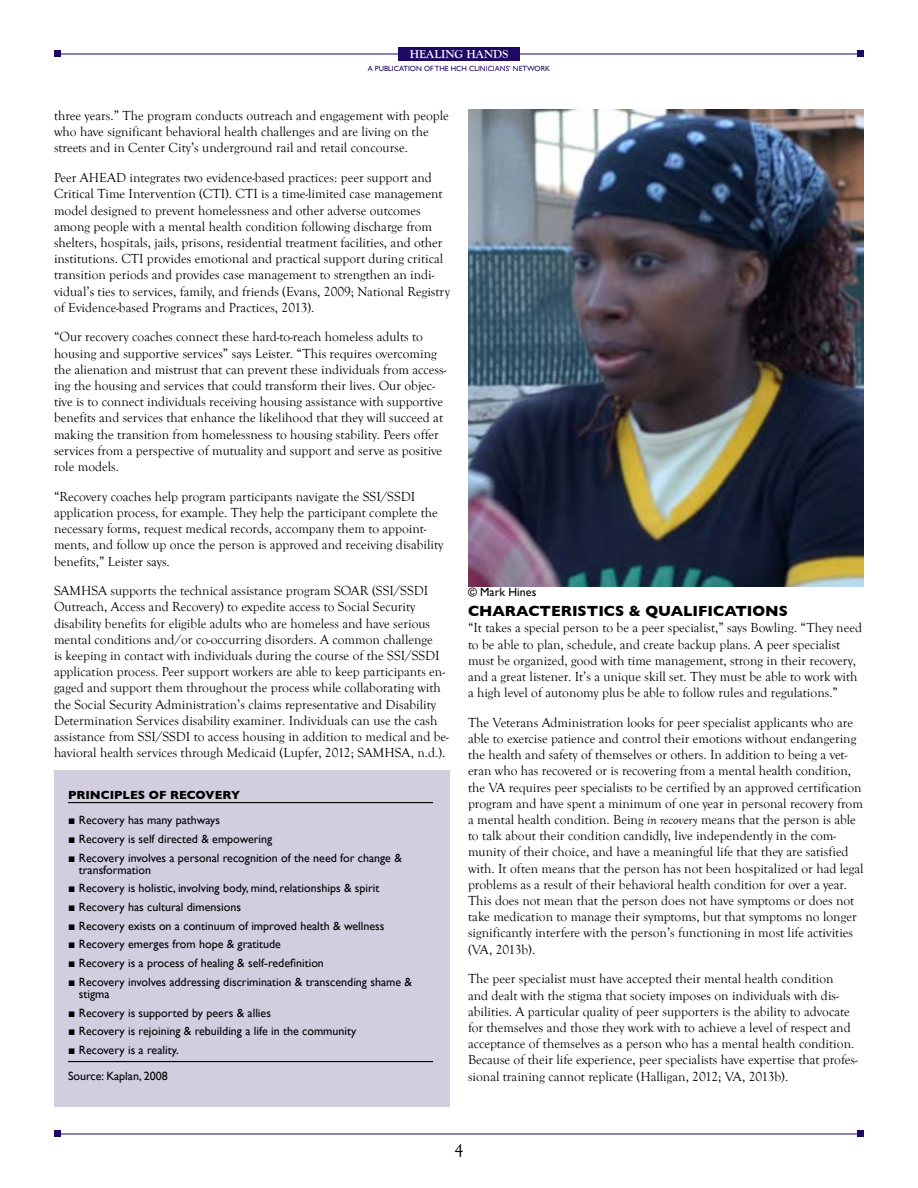
<style>
.page{position:relative;width:918px;height:1188px;background:#fff}
.page>*{position:absolute;margin:0;border:0;box-sizing:border-box;transform-origin:0 0}
.t1{font:18px "Goudy Old Style T";color:#000}
.t2{font:700 15px "Gill Sans";color:#000}
.t3{font:13.5px/16.2px "Goudy Old Style T";color:#000}
.t4{font:12px/12px "Gill Sans";color:#000}
.t5{font:700 12px "Gill Sans";color:#000}
.t6{font:700 12px "Goudy Old Style T";color:#fff}
.t7{font:7.5px "Gill Sans";color:#1d0964}
.s1{font-family:"Arial"}
.s2{font-style:italic}
</style>
<div class="page">
<hr style="left:54px;top:54px;width:810px;height:1px;background:#1d0964">
<div style="left:54px;top:51px;width:7px;height:6px;background:#1d0964"></div>
<div style="left:857px;top:51px;width:7px;height:6px;background:#1d0964"></div>
<hr style="left:54px;top:1134px;width:810px;height:1px;background:#1d0964">
<div style="left:54px;top:1131px;width:7px;height:6px;background:#1d0964"></div>
<div style="left:857px;top:1131px;width:7px;height:6px;background:#1d0964"></div>
<div style="left:398px;top:47px;width:122px;height:14px;background:#1d0964"></div>
<img style="left:468px;top:110px;width:396px;height:477px">
<div style="left:54px;top:770px;width:396px;height:336px;background:#d2cee0"></div>
<hr style="left:68px;top:802px;width:365px;height:1px;background:#000">
<hr style="left:68px;top:1061px;width:365px;height:1px;background:#000">
<p class="t6" style="left:410px;top:47px;width:100px">HEALING HANDS</p>
<p class="t7" style="left:368px;top:64px;width:184px">A PUBLICATION OF THE HCH CLINICIANS’ NETWORK</p>
<p class="t3" style="left:54px;top:108px;width:396px">three years.” The program conducts outreach and engagement with people who have significant behavioral health challenges and are living on the streets and in Center City’s underground rail and retail concourse.</p>
<p class="t3" style="left:54px;top:170px;width:397px">Peer AHEAD integrates two evidence-based practices: peer support and Critical Time Intervention (CTI). CTI is a time-limited case management model designed to prevent homelessness and other adverse outcomes among people with a mental health condition following discharge from shelters, hospitals, jails, prisons, residential treatment facilities, and other institutions. CTI provides emotional and practical support during critical transition periods and provides case management to strengthen an indi&shy;vidual’s ties to services, family, and friends (Evans, 2009; National Registry of Evidence-based Programs and Practices, 2013).</p>
<p class="t3" style="left:54px;top:329px;width:394px">“Our recovery coaches connect these hard-to-reach homeless adults to housing and supportive services” says Leister. “This requires overcoming the alienation and mistrust that can prevent these individuals from access&shy;ing the housing and services that could transform their lives. Our objec&shy;tive is to connect individuals receiving housing assistance with supportive benefits and services that enhance the likelihood that they will succeed at making the transition from homelessness to housing stability. Peers offer services from a perspective of mutuality and support and serve as positive role models.</p>
<p class="t3" style="left:54px;top:489px;width:391px">“Recovery coaches help program participants navigate the SSI/SSDI application process, for example. They help the participant complete the necessary forms, request medical records, accompany them to appoint&shy;ments, and follow up once the person is approved and receiving disability benefits,” Leister says.</p>
<p class="t3" style="left:54px;top:583px;width:396px">SAMHSA supports the technical assistance program SOAR (SSI/SSDI Outreach, Access and Recovery) to expedite access to Social Security disability benefits for eligible adults who are homeless and have serious mental conditions and/or co-occurring disorders. A common challenge<br>is keeping in contact with individuals during the course of the SSI/SSDI application process. Peer support workers are able to keep participants en&shy;gaged and support them throughout the process while collaborating with the Social Security Administration’s claims representative and Disability Determination Services disability examiner. Individuals can use the cash assistance from SSI/SSDI to access housing in addition to medical and be&shy;havioral health services through Medicaid (Lupfer, 2012; SAMHSA, n.d.).</p>
<p class="t5" style="left:68px;top:788px;width:17px">PRINCI</p>
<p class="t5" style="left:114px;top:788px;width:66px">PLES OF RECOVER</p>
<p class="t5" style="left:231px;top:788px;width:11px">Y</p>
<p class="t4" style="left:68px;top:814px;width:154px"><span class="s1">■</span> Recovery has many pathways</p>
<p class="t4" style="left:68px;top:833px;width:206px"><span class="s1">■</span> Recovery is self directed &amp; empowering</p>
<p class="t4" style="left:79px;top:851px;width:325px;text-indent:-11px"><span class="s1">■</span> Recovery involves a personal recognition of the need for change &amp; transformation</p>
<p class="t4" style="left:68px;top:882px;width:313px"><span class="s1">■</span> Recovery is holistic, involving body, mind, relationships &amp; spirit</p>
<p class="t4" style="left:68px;top:901px;width:175px"><span class="s1">■</span> Recovery has cultural dimensions</p>
<p class="t4" style="left:68px;top:920px;width:318px"><span class="s1">■</span> Recovery exists on a continuum of improved health &amp; wellness</p>
<p class="t4" style="left:68px;top:938px;width:215px"><span class="s1">■</span> Recovery emerges from hope &amp; gratitude</p>
<p class="t4" style="left:68px;top:957px;width:257px"><span class="s1">■</span> Recovery is a process of healing &amp; self-redefinition</p>
<p class="t4" style="left:79px;top:976px;width:335px;text-indent:-11px"><span class="s1">■</span> Recovery involves addressing discrimination &amp; transcending shame &amp; stigma</p>
<p class="t4" style="left:68px;top:1007px;width:204px"><span class="s1">■</span> Recovery is supported by peers &amp; allies</p>
<p class="t4" style="left:68px;top:1025px;width:290px"><span class="s1">■</span> Recovery is rejoining &amp; rebuilding a life in the community</p>
<p class="t4" style="left:68px;top:1037px;width:112px;line-height:25.5px"><span class="s1">■</span> Recovery is a reality.<br>Source: Kaplan, 2008</p>
<p class="t4" style="left:468px;top:586px;width:70px">© Mark Hines</p>
<p class="t2" style="left:468px;top:602px;width:319px">CHARACTERISTICS &amp; QUALIFICATIONS</p>
<p class="t3" style="left:468px;top:620px;width:396px">“It takes a special person to be a peer specialist,” says Bowling. “They need to be able to plan, schedule, and create backup plans. A peer specialist must be organized, good with time management, strong in their recovery, and a great listener. It’s a unique skill set. They must be able to work with a high level of autonomy plus be able to follow rules and regulations.”</p>
<p class="t3" style="left:468px;top:715px;width:397px">The Veterans Administration looks for peer specialist applicants who are able to exercise patience and control their emotions without endangering the health and safety of themselves or others. In addition to being a vet&shy;eran who has recovered or is recovering from a mental health condition, the VA requires peer specialists to be certified by an approved certification program and have spent a minimum of one year in personal recovery from a mental health condition. Being <span class="s2">in recovery</span> means that the person is able to talk about their condition candidly, live independently in the com&shy;munity of their choice, and have a meaningful life that they are satisfied with. It often means that the person has not been hospitalized or had legal problems as a result of their behavioral health condition for over a year.<br>This does not mean that the person does not have symptoms or does not take medication to manage their symptoms, but that symptoms no longer significantly interfere with the person’s functioning in most life activities (VA, 2013b).</p>
<p class="t3" style="left:468px;top:971px;width:391px">The peer specialist must have accepted their mental health condition<br>and dealt with the stigma that society imposes on individuals with dis&shy;abilities. A particular quality of peer supporters is the ability to advocate for themselves and those they work with to achieve a level of respect and acceptance of themselves as a person who has a mental health condition.<br>Because of their life experience, peer specialists have expertise that profes&shy;sional training cannot replicate (Halligan, 2012; VA, 2013b).</p>
<h1 class="t1" style="left:454px;top:1141px;width:10px">4</h1>
</div>
